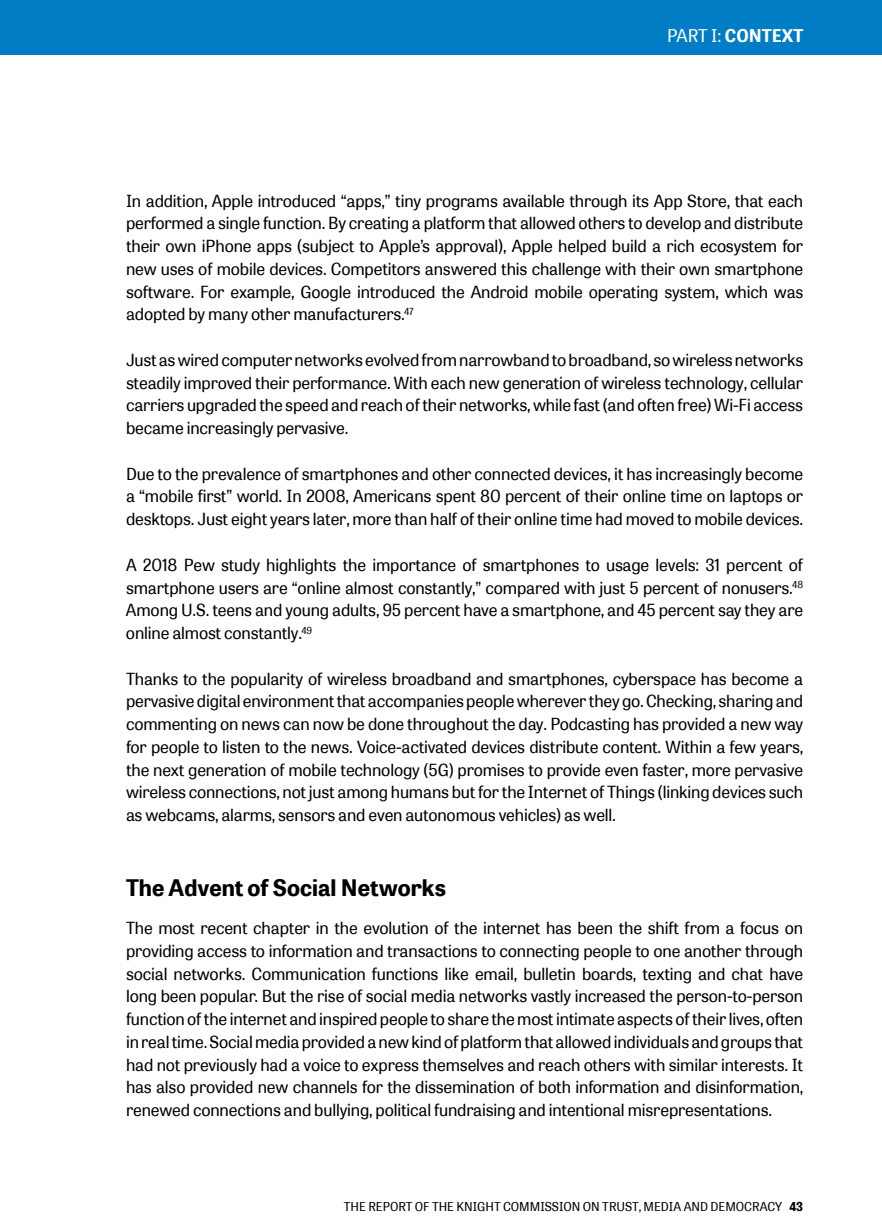
<style>
.page{position:relative;width:882px;height:1229px;background:#fff}
.page>*{position:absolute;margin:0;border:0;box-sizing:border-box;transform-origin:0 0}
.t1{font:700 22.75px "Tablet Gothic W01";color:#000}
.t2{font:700 17.5px "Tablet Gothic W01";color:#fff}
.t3{font:16.62px/22.8px "Tablet Gothic W01";letter-spacing:-.01em;color:#000;text-align:justify}
.t4{font:12.25px "Tablet Gothic W01";color:#000}
.s1{font-weight:400}
.s2{font-weight:700}
</style>
<div class="page">
<div style="left:0;top:0;width:882px;height:55px;background:#007dc5"></div>
<p class="t2" style="left:667px;top:25px;width:138px"><span class="s1">PART I:</span> CONTEXT</p>
<p class="t3" style="left:126px;top:189px;width:679px">In addition, Apple introduced “apps,” tiny programs available through its App Store, that each performed a single function. By creating a platform that allowed others to develop and distribute their own iPhone apps (subject to Apple’s approval), Apple helped build a rich ecosystem for new uses of mobile devices. Competitors answered this challenge with their own smartphone software. For example, Google introduced the Android mobile operating system, which was adopted by many other manufacturers.<sup>47</sup></p>
<p class="t3" style="left:126px;top:349px;width:679px">Just as wired computer networks evolved from narrowband to broadband, so wireless networks steadily improved their performance. With each new generation of wireless technology, cellular carriers upgraded the speed and reach of their networks, while fast (and often free) Wi-Fi access became increasingly pervasive.</p>
<p class="t3" style="left:126px;top:462px;width:679px">Due to the prevalence of smartphones and other connected devices, it has increasingly become a “mobile first” world. In 2008, Americans spent 80 percent of their online time on laptops or desktops. Just eight years later, more than half of their online time had moved to mobile devices.</p>
<p class="t3" style="left:126px;top:553px;width:679px">A 2018 Pew study highlights the importance of smartphones to usage levels: 31 percent of smartphone users are “online almost constantly,” compared with just 5 percent of nonusers.<sup>48<br></sup>Among U.S. teens and young adults, 95 percent have a smartphone, and 45 percent say they are online almost constantly.<sup>49</sup></p>
<p class="t3" style="left:126px;top:667px;width:679px">Thanks to the popularity of wireless broadband and smartphones, cyberspace has become a pervasive digital environment that accompanies people wherever they go. Checking, sharing and commenting on news can now be done throughout the day. Podcasting has provided a new way for people to listen to the news. Voice-activated devices distribute content. Within a few years, the next generation of mobile technology (5G) promises to provide even faster, more pervasive wireless connections, not just among humans but for the Internet of Things (linking devices such as webcams, alarms, sensors and even autonomous vehicles) as well.</p>
<h1 class="t1" style="left:126px;top:873px;width:322px">The Advent of Social Networks</h1>
<p class="t3" style="left:126px;top:916px;width:679px">The most recent chapter in the evolution of the internet has been the shift from a focus on providing access to information and transactions to connecting people to one another through social networks. Communication functions like email, bulletin boards, texting and chat have long been popular. But the rise of social media networks vastly increased the person-to-person function of the internet and inspired people to share the most intimate aspects of their lives, often in real time. Social media provided a new kind of platform that allowed individuals and groups that had not previously had a voice to express themselves and reach others with similar interests. It has also provided new channels for the dissemination of both information and disinformation, renewed connections and bullying, political fundraising and intentional misrepresentations.</p>
<p class="t4" style="left:344px;top:1199px;width:461px">THE REPORT OF THE KNIGHT COMMISSION ON TRUST, MEDIA AND DEMOCRACY <span class="s2">43</span></p>
</div>
